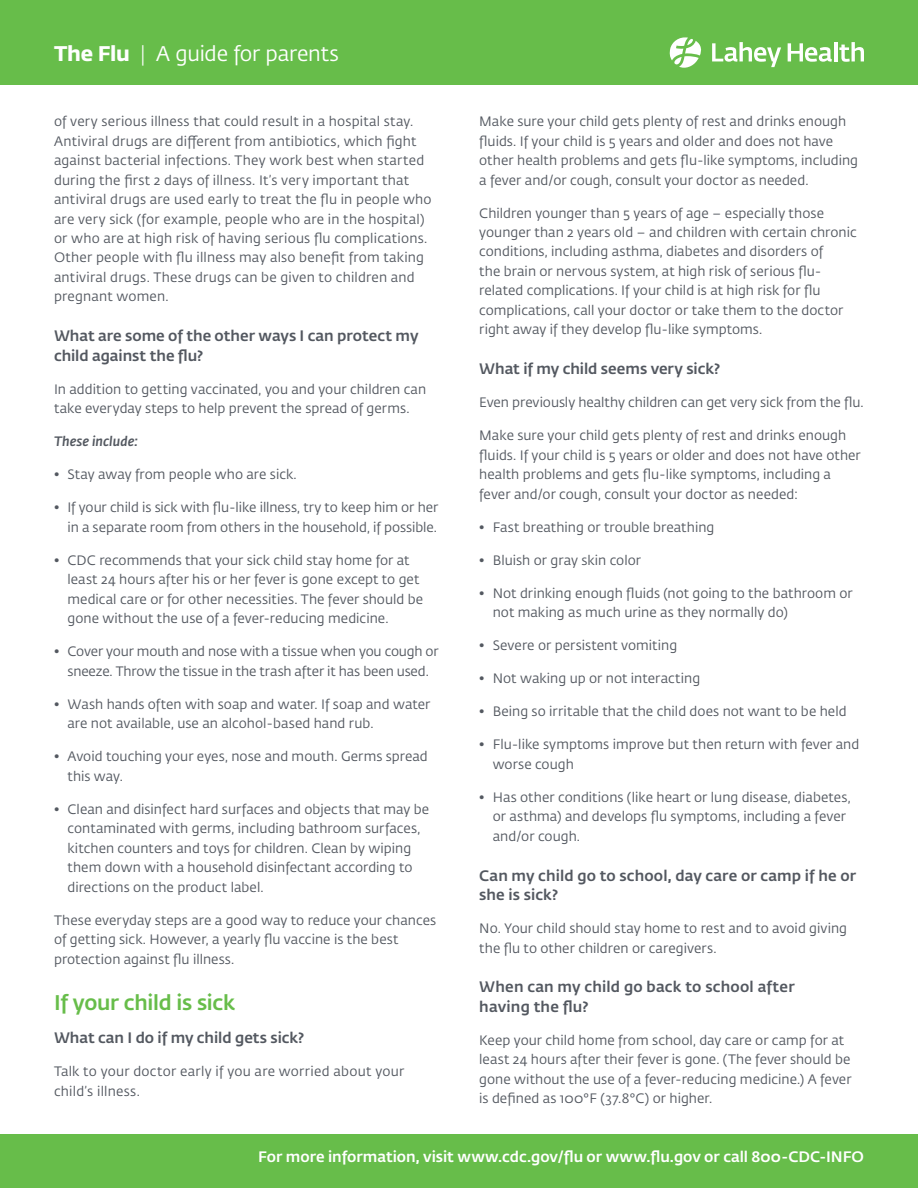
<style>
.page{position:relative;width:918px;height:1188px;background:#fff}
.page>*{position:absolute;margin:0;border:0;box-sizing:border-box;transform-origin:0 0}
.t1{font:21px "Fedra Sans Pro";letter-spacing:-.01em;color:#fff}
.t2{font:500 21px "Fedra Sans Pro";letter-spacing:-.015em;color:#67bd4a}
.t3{font:500 15px/19.5px "Fedra Sans Pro";letter-spacing:.005em;color:#535860}
.t4{font:500 15px "Fedra Sans Pro";color:#fff}
.t5{font:13.5px/19.5px "Fedra Sans Pro";letter-spacing:.005em;color:#535860}
.t6{font:italic 500 13.5px "Fedra Sans Pro";color:#535860}
.s1{font-weight:700}
.s2{font-weight:300}
</style>
<div class="page">
<div style="left:0;top:0;width:918px;height:84px;background:#67bd4a"></div>
<div style="left:0;top:1134px;width:918px;height:54px;background:#67bd4a"></div>
<svg style="left:712px;top:42px;width:69px;height:25px"></svg>
<svg style="left:788px;top:43px;width:44px;height:19px"></svg>
<hr style="left:834px;top:42px;width:3px;height:19px;background:#fff">
<svg style="left:839px;top:42px;width:25px;height:20px"></svg>
<svg style="left:669px;top:37px;width:32px;height:31px"></svg>
<h1 class="t1" style="left:54px;top:39px;width:286px"><span class="s1">The Flu</span> <span class="s2">|</span> A guide for parents</h1>
<p class="t5" style="left:54px;top:111px;width:379px">of very serious illness that could result in a hospital stay.<br>Antiviral drugs are different from antibiotics, which fight against bacterial infections. They work best when started during the first 2 days of illness. It’s very important that antiviral drugs are used early to treat the flu in people who are very sick (for example, people who are in the hospital) or who are at high risk of having serious flu complications.<br>Other people with flu illness may also benefit from taking antiviral drugs. These drugs can be given to children and pregnant women.</p>
<p class="t3" style="left:54px;top:325px;width:366px">What are some of the other ways I can protect my child against the flu?</p>
<p class="t5" style="left:54px;top:379px;width:374px">In addition to getting vaccinated, you and your children can take everyday steps to help prevent the spread of germs.</p>
<p class="t6" style="left:54px;top:431px;width:86px">These include:</p>
<p class="t5" style="left:54px;top:464px;width:244px">• Stay away from people who are sick.</p>
<p class="t5" style="left:54px;top:497px;width:386px;text-align:right">• If your child is sick with flu-like illness, try to keep him or her in a separate room from others in the household, if possible.</p>
<p class="t5" style="left:68px;top:550px;width:357px;text-indent:-14px">• CDC recommends that your sick child stay home for at least 24 hours after his or her fever is gone except to get medical care or for other necessities. The fever should be gone without the use of a fever-reducing medicine.</p>
<p class="t5" style="left:54px;top:641px;width:386px;text-align:center">• Cover your mouth and nose with a tissue when you cough or sneeze. Throw the tissue in the trash after it has been used.</p>
<p class="t5" style="left:68px;top:694px;width:365px;text-indent:-14px">• Wash hands often with soap and water. If soap and water are not available, use an alcohol-based hand rub.</p>
<p class="t5" style="left:68px;top:746px;width:362px;text-indent:-14px">• Avoid touching your eyes, nose and mouth. Germs spread this way.</p>
<p class="t5" style="left:68px;top:799px;width:363px;text-indent:-14px">• Clean and disinfect hard surfaces and objects that may be contaminated with germs, including bathroom surfaces, kitchen counters and toys for children. Clean by wiping them down with a household disinfectant according to directions on the product label.</p>
<p class="t5" style="left:54px;top:910px;width:384px">These everyday steps are a good way to reduce your chances of getting sick. However, a yearly flu vaccine is the best protection against flu illness.</p>
<h1 class="t2" style="left:54px;top:987px;width:183px">If your child is sick</h1>
<p class="t3" style="left:54px;top:1027px;width:252px">What can I do if my child gets sick?</p>
<p class="t5" style="left:54px;top:1061px;width:352px">Talk to your doctor early if you are worried about your child’s illness.</p>
<p class="t5" style="left:479px;top:111px;width:380px">Make sure your child gets plenty of rest and drinks enough fluids. If your child is 5 years and older and does not have other health problems and gets flu-like symptoms, including a fever and/or cough, consult your doctor as needed.</p>
<p class="t5" style="left:479px;top:203px;width:379px">Children younger than 5 years of age – especially those younger than 2 years old – and children with certain chronic conditions, including asthma, diabetes and disorders of<br>the brain or nervous system, at high risk of serious flu&shy;related complications. If your child is at high risk for flu complications, call your doctor or take them to the doctor right away if they develop flu-like symptoms.</p>
<p class="t3" style="left:479px;top:358px;width:242px">What if my child seems very sick?</p>
<p class="t5" style="left:479px;top:392px;width:386px">Even previously healthy children can get very sick from the flu.</p>
<p class="t5" style="left:479px;top:425px;width:383px">Make sure your child gets plenty of rest and drinks enough fluids. If your child is 5 years or older and does not have other health problems and gets flu-like symptoms, including a fever and/or cough, consult your doctor as needed:</p>
<p class="t5" style="left:479px;top:517px;width:237px">• Fast breathing or trouble breathing</p>
<p class="t5" style="left:479px;top:550px;width:163px">• Bluish or gray skin color</p>
<p class="t5" style="left:493px;top:583px;width:362px;text-indent:-14px">• Not drinking enough fluids (not going to the bathroom or not making as much urine as they normally do)</p>
<p class="t5" style="left:479px;top:635px;width:199px">• Severe or persistent vomiting</p>
<p class="t5" style="left:479px;top:668px;width:222px">• Not waking up or not interacting</p>
<p class="t5" style="left:479px;top:701px;width:369px">• Being so irritable that the child does not want to be held</p>
<p class="t5" style="left:493px;top:734px;width:368px;text-indent:-14px">• Flu-like symptoms improve but then return with fever and worse cough</p>
<p class="t5" style="left:493px;top:787px;width:359px;text-indent:-14px">• Has other conditions (like heart or lung disease, diabetes, or asthma) and develops flu symptoms, including a fever and/or cough.</p>
<p class="t3" style="left:479px;top:865px;width:379px">Can my child go to school, day care or camp if he or she is sick?</p>
<p class="t5" style="left:479px;top:918px;width:369px">No. Your child should stay home to rest and to avoid giving the flu to other children or caregivers.</p>
<p class="t3" style="left:479px;top:976px;width:317px">When can my child go back to school after having the flu?</p>
<p class="t5" style="left:479px;top:1030px;width:374px">Keep your child home from school, day care or camp for at least 24 hours after their fever is gone. (The fever should be gone without the use of a fever-reducing medicine.) A fever is defined as 100°F (37.8°C) or higher.</p>
<p class="t4" style="left:258px;top:1145px;width:607px">For more information, visit www.cdc.gov/flu or www.flu.gov or call 800-CDC-INFO</p>
</div>
